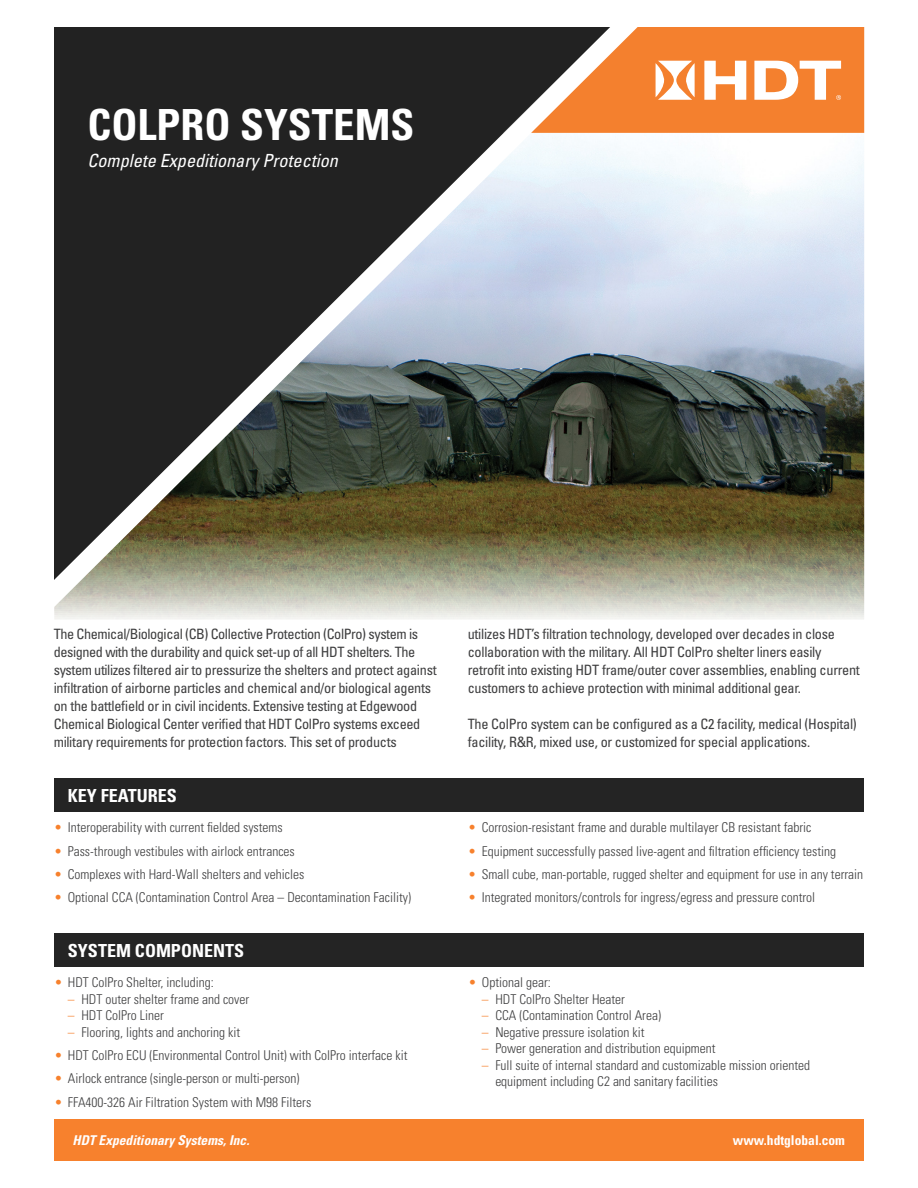
<style>
.page{position:relative;width:918px;height:1188px;background:#fff}
.page>*{position:absolute;margin:0;border:0;box-sizing:border-box;transform-origin:0 0}
.HDT_DS_Page_Title01{font:700 condensed 42.9px "Univers LT Std";color:#fff}
.HDT_DS_Page_Title01-2{font:italic condensed 18.15px "Univers LT Std";color:#fff}
.HDT_DS_Data_Text{font:700 condensed 18px "Univers LT Std";color:#fff}
.HDT_DS_Statement01{font:condensed 14.25px/18px "Univers LT Std";letter-spacing:-.02em;color:#3e3e3f}
.HDT_DS_Bullets01{font:300 condensed 13.5px "Univers LT Std";color:#3e3e3f}
.HDT_DS_Bullets02{font:300 condensed 13.5px/16.5px "Univers LT Std";color:#3e3e3f}
.HDT_DS_Address{font:italic 700 condensed 13.5px "Univers LT Std";color:#fff}
.HDT_DS_Address-2{font:700 condensed 13.5px "Univers LT Std";color:#fff}
.s1{color:#f7812d}
</style>
<div class="page">
<img style="left:54px;top:146px;width:810px;height:473px">
<svg style="left:54px;top:27px;width:556px;height:553px;background:#51534f"></svg>
<div style="left:54px;top:1120px;width:810px;height:41px;background:#f7812d"></div>
<svg style="left:504px;top:27px;width:360px;height:106px"></svg>
<div style="left:54px;top:778px;width:810px;height:34px;background:#242424"></div>
<div style="left:54px;top:933px;width:810px;height:34px;background:#242424"></div>
<p class="HDT_DS_Page_Title01" style="left:87px;top:99px;width:328px">COLPRO SYSTEMS</p>
<p class="HDT_DS_Page_Title01-2" style="left:87px;top:149px;width:252px">Complete Expeditionary Protection</p>
<p class="HDT_DS_Statement01" style="left:54px;top:624px;width:384px">The Chemical/Biological (CB) Collective Protection (ColPro) system is designed with the durability and quick set-up of all HDT shelters. The system utilizes filtered air to pressurize the shelters and protect against infiltration of airborne particles and chemical and/or biological agents on the battlefield or in civil incidents. Extensive testing at Edgewood Chemical Biological Center verified that HDT ColPro systems exceed military requirements for protection factors. This set of products</p>
<p class="HDT_DS_Statement01" style="left:468px;top:624px;width:394px">utilizes HDT’s filtration technology, developed over decades in close collaboration with the military. All HDT ColPro shelter liners easily retrofit into existing HDT frame/outer cover assemblies, enabling current customers to achieve protection with minimal additional gear.</p>
<p class="HDT_DS_Statement01" style="left:468px;top:714px;width:391px">The ColPro system can be configured as a C2 facility, medical (Hospital) facility, R&amp;R, mixed use, or customized for special applications.</p>
<p class="HDT_DS_Data_Text" style="left:68px;top:784px;width:110px">KEY FEATURES</p>
<p class="HDT_DS_Bullets01" style="left:54px;top:820px;width:230px"><span class="s1">•</span> Interoperability with current fielded systems</p>
<p class="HDT_DS_Bullets01" style="left:54px;top:843px;width:242px"><span class="s1">•</span> Pass-through vestibules with airlock entrances</p>
<p class="HDT_DS_Bullets01" style="left:54px;top:866px;width:252px"><span class="s1">•</span> Complexes with Hard-Wall shelters and vehicles</p>
<p class="HDT_DS_Bullets01" style="left:54px;top:889px;width:358px"><span class="s1">•</span> Optional CCA (Contamination Control Area – Decontamination Facility)</p>
<p class="HDT_DS_Data_Text" style="left:68px;top:939px;width:178px">SYSTEM COMPONENTS</p>
<p class="HDT_DS_Bullets01" style="left:54px;top:975px;width:161px"><span class="s1">•</span> HDT ColPro Shelter, including:</p>
<p class="HDT_DS_Bullets02" style="left:68px;top:991px;width:183px"><span class="s1">–</span> HDT outer shelter frame and cover</p>
<p class="HDT_DS_Bullets02" style="left:68px;top:1007px;width:97px"><span class="s1">–</span> HDT ColPro Liner</p>
<p class="HDT_DS_Bullets02" style="left:68px;top:1024px;width:174px"><span class="s1">–</span> Flooring, lights and anchoring kit</p>
<p class="HDT_DS_Bullets01" style="left:54px;top:1047px;width:355px"><span class="s1">•</span> HDT ColPro ECU (Environmental Control Unit) with ColPro interface kit</p>
<p class="HDT_DS_Bullets01" style="left:54px;top:1071px;width:247px"><span class="s1">•</span> Airlock entrance (single-person or multi-person)</p>
<p class="HDT_DS_Bullets01" style="left:54px;top:1094px;width:258px"><span class="s1">•</span> FFA400-326 Air Filtration System with M98 Filters</p>
<p class="HDT_DS_Bullets01" style="left:468px;top:820px;width:345px"><span class="s1">•</span> Corrosion-resistant frame and durable multilayer CB resistant fabric</p>
<p class="HDT_DS_Bullets01" style="left:468px;top:843px;width:370px"><span class="s1">•</span> Equipment successfully passed live-agent and filtration efficiency testing</p>
<p class="HDT_DS_Bullets01" style="left:468px;top:866px;width:397px"><span class="s1">•</span> Small cube, man-portable, rugged shelter and equipment for use in any terrain</p>
<p class="HDT_DS_Bullets01" style="left:468px;top:889px;width:349px"><span class="s1">•</span> Integrated monitors/controls for ingress/egress and pressure control</p>
<p class="HDT_DS_Bullets01" style="left:468px;top:975px;width:84px"><span class="s1">•</span> Optional gear:</p>
<p class="HDT_DS_Bullets02" style="left:482px;top:991px;width:145px"><span class="s1">–</span> HDT ColPro Shelter Heater</p>
<p class="HDT_DS_Bullets02" style="left:482px;top:1007px;width:181px"><span class="s1">–</span> CCA (Contamination Control Area)</p>
<p class="HDT_DS_Bullets02" style="left:482px;top:1024px;width:164px"><span class="s1">–</span> Negative pressure isolation kit</p>
<p class="HDT_DS_Bullets02" style="left:482px;top:1040px;width:235px"><span class="s1">–</span> Power generation and distribution equipment</p>
<p class="HDT_DS_Bullets02" style="left:495px;top:1057px;width:316px;text-indent:-14px"><span class="s1">–</span> Full suite of internal standard and customizable mission oriented equipment including C2 and sanitary facilities</p>
<p class="HDT_DS_Address" style="left:72px;top:1132px;width:178px">HDT Expeditionary Systems, Inc.</p>
<p class="HDT_DS_Address-2" style="left:733px;top:1132px;width:114px">www.hdtglobal.com</p>
</div>
